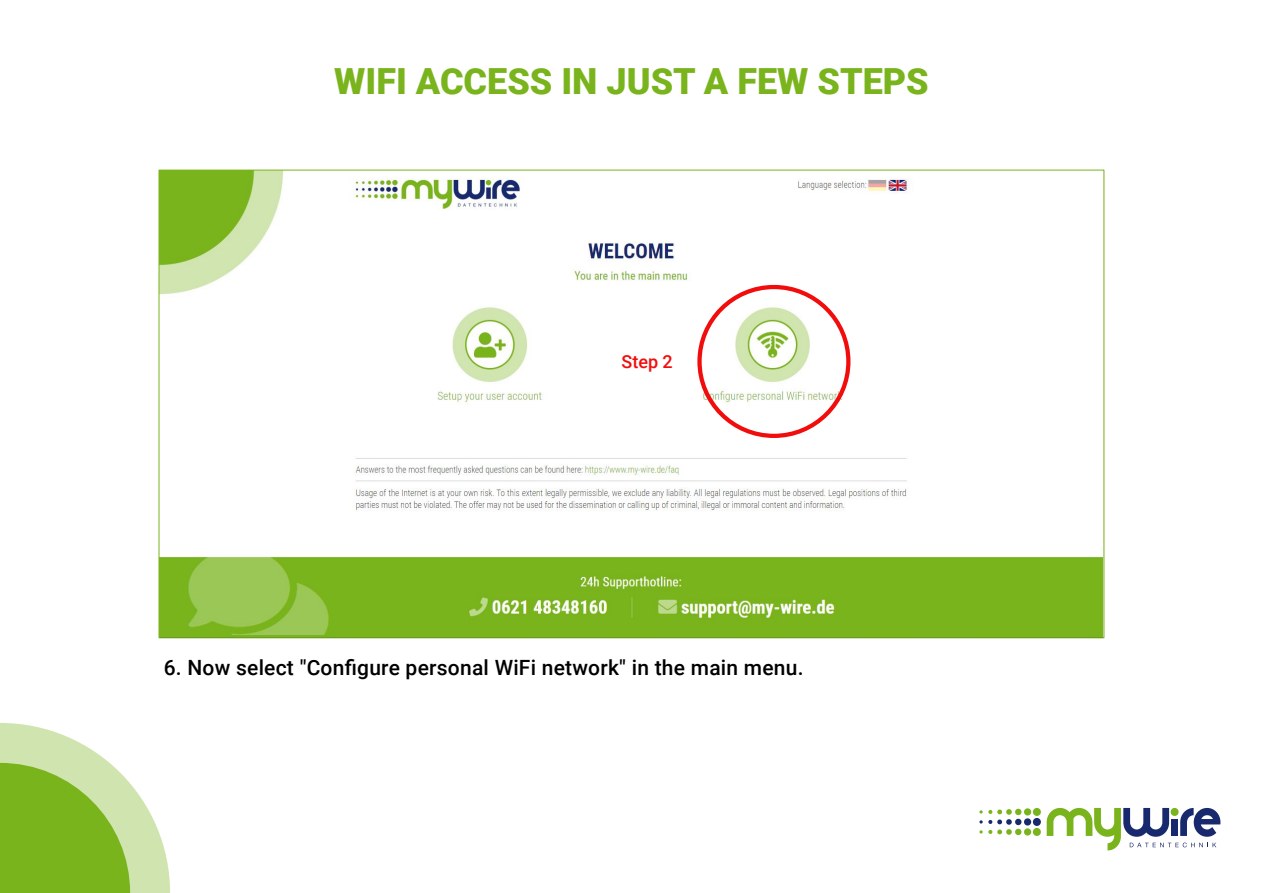
<style>
.page{position:relative;width:1263px;height:893px;background:#fff}
.page>*{position:absolute;margin:0;border:0;box-sizing:border-box;transform-origin:0 0}
.t1{font:900 36px "Roboto";color:#7ab41d}
.t2{font:500 21px "Roboto";letter-spacing:.01em;color:#000}
.t3{font:500 18px "Roboto";color:#f20d0d}
</style>
<div class="page">
<svg style="left:0;top:723px;width:170px;height:170px"></svg>
<svg style="left:1047px;top:808px;width:173px;height:42px"></svg>
<svg style="left:979px;top:808px;width:62px;height:28px"></svg>
<img style="left:161px;top:172px;width:941px;height:464px">
<div style="left:697px;top:285px;width:153px;height:153px;border:4px solid #f20d0d;border-radius:50%"></div>
<h1 class="t1" style="left:334px;top:67px;width:596px">WIFI ACCESS IN JUST A FEW STEPS</h1>
<p class="t3" style="left:621px;top:355px;width:53px">Step 2</p>
<p class="t2" style="left:164px;top:659px;width:641px">6. Now select "Configure personal WiFi network" in the main menu.</p>
</div>
